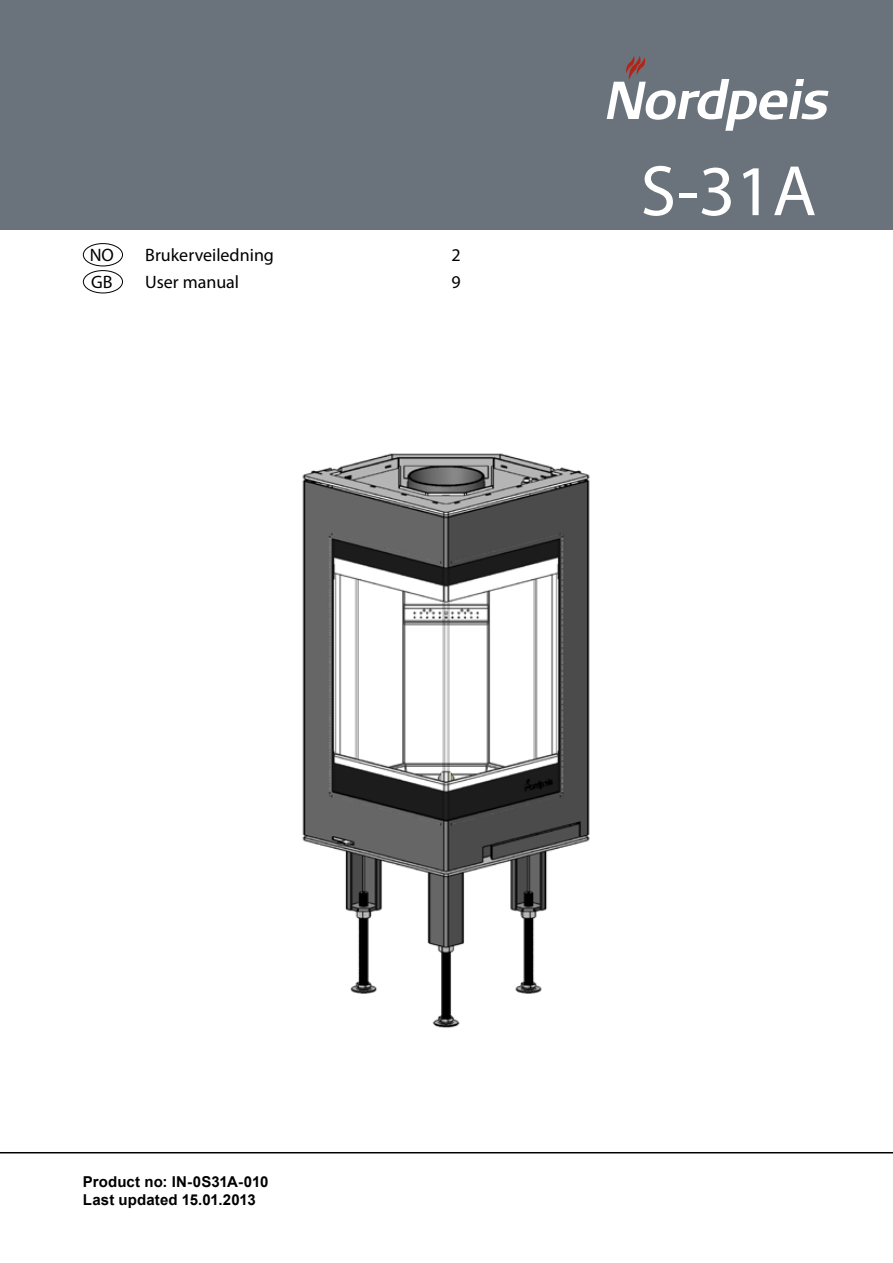
<style>
.page{position:relative;width:893px;height:1263px;background:#fff}
.page>*{position:absolute;margin:0;border:0;box-sizing:border-box;transform-origin:0 0}
.t1{font:72px "Myriad Pro";color:#fff}
.t2{font:18px "Myriad Pro";color:#000}
.t3{font:700 15px/18px "Arial";letter-spacing:.005em;color:#000}
</style>
<div class="page">
<hr style="left:0;top:1152px;width:893px;height:1px;background:#000">
<div style="left:0;top:0;width:893px;height:229px;background:#6a737b"></div>
<svg style="left:607px;top:56px;width:221px;height:75px"></svg>
<div style="left:83px;top:243px;width:40px;height:23px;border:1px solid #000;border-radius:50%"></div>
<div style="left:83px;top:270px;width:40px;height:23px;border:1px solid #000;border-radius:50%"></div>
<img style="left:302px;top:453px;width:288px;height:575px">
<p class="t2" style="left:90px;top:244px;width:26px">NO</p>
<p class="t2" style="left:145px;top:244px;width:130px">Brukerveiledning</p>
<p class="t2" style="left:451px;top:244px;width:11px">2</p>
<p class="t2" style="left:91px;top:271px;width:23px">GB</p>
<p class="t2" style="left:145px;top:271px;width:95px">User manual</p>
<p class="t2" style="left:451px;top:271px;width:11px">9</p>
<h1 class="t1" style="left:641px;top:147px;width:177px">S-31A</h1>
<p class="t3" style="left:83px;top:1173px;width:187px">Product no: IN-0S31A-010<br>Last updated 15.01.2013</p>
</div>
